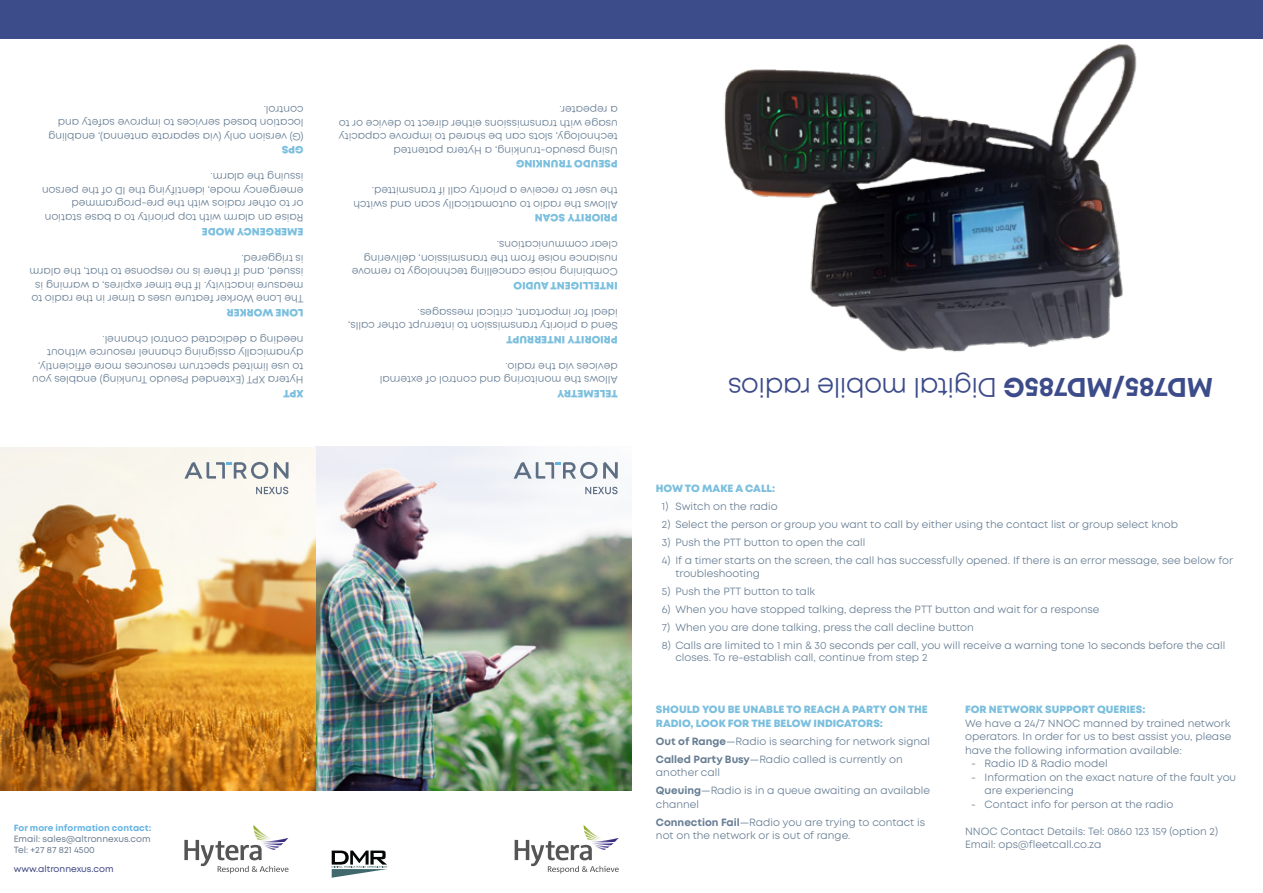
<style>
.page{position:relative;width:1263px;height:893px;background:#fff}
.page>*{position:absolute;margin:0;border:0;box-sizing:border-box;transform-origin:0 0}
.t1{font:27px "Mont";letter-spacing:-.02em;color:#3c4b89}
.t2{font:10.5px/13.5px "Mont";color:#667d93}
.t3{font:800 10.5px/13.5px "Mont";color:#7bbfde}
.t4{font:9px/10.8px "Mont";color:#697a8e}
.t5{font:700 9px "Mont";color:#63b3e2}
.t6{font:9px "Mont";color:#3a4181}
.s1{font-weight:700}
</style>
<div class="page">
<img style="left:316px;top:446px;width:315px;height:345px">
<img style="left:0;top:448px;width:316px;height:343px">
<svg style="left:332px;top:851px;width:55px;height:27px"></svg>
<svg style="left:603px;top:462px;width:15px;height:17px"></svg>
<svg style="left:514px;top:462px;width:83px;height:17px"></svg>
<svg style="left:585px;top:487px;width:33px;height:7px"></svg>
<svg style="left:274px;top:462px;width:14px;height:17px"></svg>
<svg style="left:184px;top:462px;width:84px;height:17px"></svg>
<svg style="left:256px;top:487px;width:32px;height:7px"></svg>
<svg style="left:184px;top:825px;width:104px;height:49px"></svg>
<svg style="left:515px;top:825px;width:104px;height:49px"></svg>
<img style="left:715px;top:38px;width:435px;height:314px">
<div style="left:0;top:0;width:1263px;height:38px;background:#3c4b89"></div>
<p class="t2" style="left:304px;top:143px;width:257px;rotate:-180deg">(G) version only (via separate antenna), enabling location based services to improve safety and control.</p>
<p class="t3" style="left:304px;top:157px;width:23px;rotate:-180deg">GPS</p>
<p class="t2" style="left:304px;top:224px;width:263px;rotate:-180deg">Raise an alarm with top priority to a base station or to other radios with the pre-programmed emergency mode, identifying the ID of the person issuing the alarm.</p>
<p class="t3" style="left:304px;top:238px;width:103px;rotate:-180deg">EMERGENCY MODE</p>
<p class="t2" style="left:304px;top:305px;width:275px;rotate:-180deg">The Lone Worker feature uses a timer in the radio to measure inactivity. If the timer expires, a warning is issued, and if there is no response to that, the alarm is triggered.</p>
<p class="t3" style="left:304px;top:319px;width:78px;rotate:-180deg">LONE WORKER</p>
<p class="t2" style="left:304px;top:386px;width:273px;rotate:-180deg">Hytera XPT (Extended Pseudo Trunking) enables you to use limited spectrum resources more efficiently, dynamically assigning channel resource without needing a dedicated control channel.</p>
<p class="t3" style="left:304px;top:400px;width:22px;rotate:-180deg">XPT</p>
<p class="t2" style="left:618px;top:157px;width:281px;rotate:-180deg">Using pseudo-trunking, a Hytera patented technology, slots can be shared to improve capacity usage with transmissions either direct to device or to a repeater.</p>
<p class="t3" style="left:618px;top:170px;width:103px;rotate:-180deg">PSEUDO TRUNKING</p>
<p class="t2" style="left:618px;top:211px;width:266px;rotate:-180deg">Allows the radio to automatically scan and switch the user to receive a priority call if transmitted.</p>
<p class="t3" style="left:618px;top:224px;width:84px;rotate:-180deg">PRIORITY SCAN</p>
<p class="t2" style="left:618px;top:278px;width:267px;rotate:-180deg">Combining noise cancelling technology to remove nusiance noise from the transmission, delivering clear communications.</p>
<p class="t3" style="left:618px;top:292px;width:106px;rotate:-180deg">INTELLIGENT AUDIO</p>
<p class="t2" style="left:618px;top:332px;width:271px;rotate:-180deg">Send a priority transmission to interrupt other calls, ideal for important, critical messages.</p>
<p class="t3" style="left:618px;top:346px;width:113px;rotate:-180deg">PRIORITY INTERRUPT</p>
<p class="t2" style="left:618px;top:386px;width:239px;rotate:-180deg">Allows the monitoring and control of external devices via the radio.</p>
<p class="t3" style="left:618px;top:400px;width:62px;rotate:-180deg">TELEMETRY</p>
<p class="t5" style="left:14px;top:822px;width:139px">For more information contact:</p>
<p class="t4" style="left:14px;top:833px;width:138px">Email: sales@altronnexus.com<br>Tel: +27 87 821 4500</p>
<p class="t6" style="left:14px;top:863px;width:101px">www.altronnexus.com</p>
<h1 class="t1" style="left:1213px;top:404px;width:487px;rotate:-180deg"><span class="s1">MD785/MD785G</span> Digital mobile radios</h1>
<p class="t3" style="left:656px;top:482px;width:121px">HOW TO MAKE A CALL:</p>
<p class="t2" style="left:662px;top:500px;width:117px">1) Switch on the radio</p>
<p class="t2" style="left:662px;top:518px;width:518px">2) Select the person or group you want to call by either using the contact list or group select knob</p>
<p class="t2" style="left:662px;top:536px;width:205px">3) Push the PTT button to open the call</p>
<p class="t2" style="left:675px;top:554px;width:559px;line-height:12.6px;text-indent:-14px">4) If a timer starts on the screen, the call has successfully opened. If there is an error message, see below for troubleshooting</p>
<p class="t2" style="left:662px;top:585px;width:155px">5) Push the PTT button to talk</p>
<p class="t2" style="left:662px;top:602px;width:439px">6) When you have stopped talking, depress the PTT button and wait for a response</p>
<p class="t2" style="left:662px;top:620px;width:313px">7) When you are done talking, press the call decline button</p>
<p class="t2" style="left:675px;top:639px;width:551px;line-height:12.6px;text-indent:-14px">8) Calls are limited to 1 min &amp; 30 seconds per call, you will receive a warning tone 1o seconds before the call closes. To re-establish call, continue from step 2</p>
<p class="t3" style="left:656px;top:703px;width:273px">SHOULD YOU BE UNABLE TO REACH A PARTY ON THE<br>RADIO, LOOK FOR THE BELOW INDICATORS:</p>
<p class="t2" style="left:656px;top:732px;width:276px;line-height:18px"><span class="s1">Out of Range</span>—Radio is searching for network signal<br><span class="s1">Called Party Busy</span>—Radio called is currently on</p>
<p class="t2" style="left:656px;top:763px;width:276px;line-height:18px">another call<br><span class="s1">Queuing</span>—Radio is in a queue awaiting an available</p>
<p class="t2" style="left:656px;top:795px;width:271px;line-height:18px">channel<br><span class="s1">Connection Fail</span>—Radio you are trying to contact is</p>
<p class="t2" style="left:656px;top:829px;width:196px">not on the network or is out of range.</p>
<p class="t3" style="left:965px;top:703px;width:182px">FOR NETWORK SUPPORT QUERIES:</p>
<p class="t2" style="left:965px;top:716px;width:268px;text-align:justify">We have a 24/7 NNOC manned by trained network operators. In order for us to best assist you, please have the following information available:</p>
<p class="t2" style="left:971px;top:757px;width:138px">- Radio ID &amp; Radio model</p>
<p class="t2" style="left:984px;top:770px;width:253px;text-indent:-14px">- Information on the exact nature of the fault you are experiencing</p>
<p class="t2" style="left:971px;top:797px;width:204px">- Contact info for person at the radio</p>
<p class="t2" style="left:965px;top:824px;width:254px">NNOC Contact Details: Tel: 0860 123 159 (option 2)<br>Email: ops@fleetcall.co.za</p>
</div>
